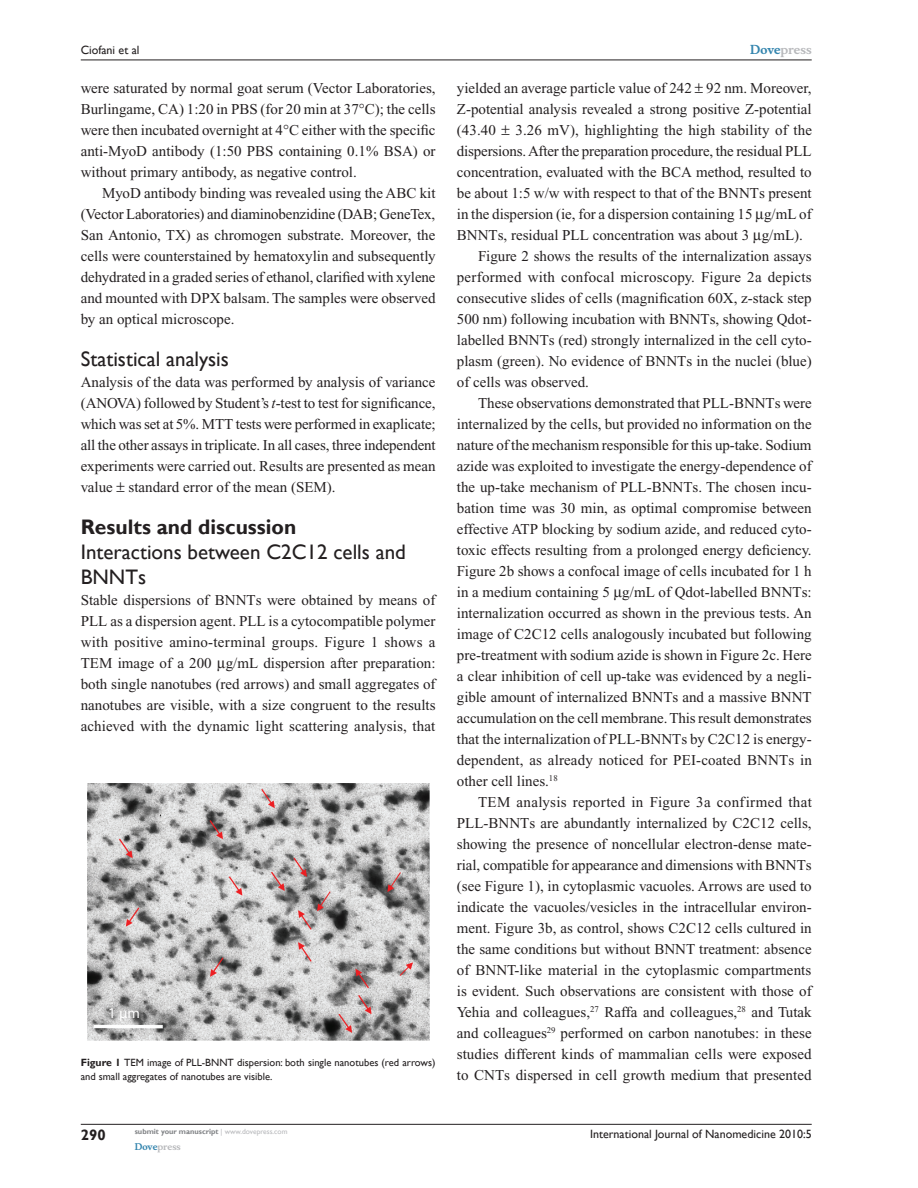
<style>
.page{position:relative;width:918px;height:1188px;background:#fff}
.page>*{position:absolute;margin:0;border:0;box-sizing:border-box;transform-origin:0 0}
.t1{font:21px/25.2px "Gill Sans";color:#231f20}
.t2{font:700 21px "Gill Sans";color:#231f20}
.t3{font:15px/21px "Times New Roman";color:#231f20;text-align:justify}
.t4{font:15px "Times New Roman";letter-spacing:.02em;color:#231f20}
.t5{font:700 15px "Gill Sans";color:#231f20}
.t6{font:700 15px "Times New Roman";color:#fff}
.t7{font:12px "Gill Sans";color:#231f20}
.t8{font:700 12px "Musee";color:#b8b9bc}
.t9{font:10.5px/13.5px "Gill Sans";color:#231f20}
.t10{font:700 9px "Musee";color:#b8b9bc}
.t11{font:700 7.5px "Gill Sans";color:#808285}
.s1{color:#3485ae}
.s2{font-style:italic}
.s3{font-family:"Arial"}
.s4{font-weight:700}
.s5{font-weight:400;color:#b8b9bc}
</style>
<div class="page">
<hr style="left:81px;top:1124px;width:731px;height:1px;background:#231f20">
<hr style="left:81px;top:60px;width:731px;height:1px;background:#231f20">
<img style="left:87px;top:784px;width:342px;height:257px">
<p class="t7" style="left:81px;top:43px;width:60px">Ciofani et al</p>
<p class="t8" style="left:750px;top:43px;width:63px"><span class="s1">Dove</span>press</p>
<p class="t3" style="left:81px;top:77px;width:356px">were saturated by normal goat serum (Vector Laboratories, Burlingame, CA) 1:20 in PBS (for 20 min at 37 C); the cells were then incubated overnight at 4 C either with the specific anti-MyoD antibody (1:50 PBS containing 0.1% BSA) or without primary antibody, as negative control.</p>
<p class="t3" style="left:81px;top:182px;width:356px;text-indent:21px">MyoD antibody binding was revealed using the ABC kit (Vector Laboratories) and diaminobenzidine (DAB; GeneTex, San Antonio, TX) as chromogen substrate. Moreover, the cells were counterstained by hematoxylin and subsequently dehydrated in a graded series of ethanol, clarified with xylene and mounted with DPX balsam. The samples were observed by an optical microscope.</p>
<h1 class="t1" style="left:81px;top:346px;width:150px">Statistical analysis</h1>
<p class="t3" style="left:81px;top:371px;width:357px">Analysis of the data was performed by analysis of variance (ANOVA) followed by Student’s <span class="s2">t</span>-test to test for significance, which was set at 5%. MTT tests were performed in exaplicate; all the other assays in triplicate. In all cases, three independent experiments were carried out. Results are presented as mean value standard error of the mean (SEM).</p>
<h1 class="t2" style="left:81px;top:514px;width:217px">Results and discussion</h1>
<h1 class="t1" style="left:81px;top:540px;width:327px">Interactions between C2C12 cells and<br>BNNTs</h1>
<p class="t3" style="left:81px;top:590px;width:356px">Stable dispersions of BNNTs were obtained by means of PLL as a dispersion agent. PLL is a cytocompatible polymer with positive amino-terminal groups. Figure 1 shows a TEM image of a 200 g/mL dispersion after preparation: both single nanotubes (red arrows) and small aggregates of nanotubes are visible, with a size congruent to the results achieved with the dynamic light scattering analysis, that</p>
<p class="t6" style="left:108px;top:1004px;width:33px"><span class="s3">1</span> µm</p>
<p class="t9" style="left:81px;top:1056px;width:356px"><span class="s4">Figure 1</span> TEM image of PLL-BNNT dispersion: both single nanotubes (red arrows) and small aggregates of nanotubes are visible.</p>
<p class="t3" style="left:457px;top:77px;width:356px">yielded an average particle value of 242 92 nm. Moreover, Z-potential analysis revealed a strong positive Z-potential (43.40</p>
<p class="t3" style="left:515px;top:119px;width:298px">3.26 mV), highlighting the high stability of the</p>
<p class="t3" style="left:457px;top:140px;width:356px">dispersions. After the preparation procedure, the residual PLL</p>
<p class="t3" style="left:457px;top:161px;width:356px">concentration, evaluated with the BCA method, resulted to</p>
<p class="t3" style="left:457px;top:182px;width:356px">be about 1:5 w/w with respect to that of the BNNTs present</p>
<p class="t3" style="left:457px;top:203px;width:356px">in the dispersion (ie, for a dispersion containing 15 g/mL of</p>
<p class="t3" style="left:457px;top:224px;width:348px">BNNTs, residual PLL concentration was about 3 g/mL).</p>
<p class="t3" style="left:478px;top:245px;width:335px">Figure 2 shows the results of the internalization assays</p>
<p class="t3" style="left:457px;top:266px;width:356px">performed with confocal microscopy. Figure 2a depicts</p>
<p class="t3" style="left:457px;top:287px;width:356px">consecutive slides of cells (magnification 60X, z-stack step</p>
<p class="t3" style="left:457px;top:308px;width:356px">500 nm) following incubation with BNNTs, showing Qdot-</p>
<p class="t3" style="left:457px;top:329px;width:356px">labelled BNNTs (red) strongly internalized in the cell cyto-</p>
<p class="t3" style="left:457px;top:350px;width:356px">plasm (green). No evidence of BNNTs in the nuclei (blue)</p>
<p class="t3" style="left:457px;top:371px;width:134px">of cells was observed.</p>
<p class="t3" style="left:478px;top:392px;width:335px">These observations demonstrated that PLL-BNNTs were</p>
<p class="t3" style="left:457px;top:413px;width:356px">internalized by the cells, but provided no information on the</p>
<p class="t3" style="left:457px;top:434px;width:356px">nature of the mechanism responsible for this up-take. Sodium</p>
<p class="t3" style="left:457px;top:455px;width:356px">azide was exploited to investigate the energy-dependence of</p>
<p class="t3" style="left:457px;top:476px;width:356px">the up-take mechanism of PLL-BNNTs. The chosen incu-</p>
<p class="t3" style="left:457px;top:497px;width:356px">bation time was 30 min, as optimal compromise between</p>
<p class="t3" style="left:457px;top:518px;width:356px">effective ATP blocking by sodium azide, and reduced cyto-</p>
<p class="t3" style="left:457px;top:539px;width:356px">toxic effects resulting from a prolonged energy deficiency.</p>
<p class="t3" style="left:457px;top:560px;width:356px">Figure 2b shows a confocal image of cells incubated for 1 h</p>
<p class="t3" style="left:457px;top:581px;width:356px">in a medium containing 5 g/mL of Qdot-labelled BNNTs:</p>
<p class="t3" style="left:457px;top:602px;width:356px">internalization occurred as shown in the previous tests. An</p>
<p class="t3" style="left:457px;top:623px;width:356px">image of C2C12 cells analogously incubated but following</p>
<p class="t3" style="left:457px;top:644px;width:356px">pre-treatment with sodium azide is shown in Figure 2c. Here</p>
<p class="t3" style="left:457px;top:665px;width:356px">a clear inhibition of cell up-take was evidenced by a negli-</p>
<p class="t3" style="left:457px;top:686px;width:356px">gible amount of internalized BNNTs and a massive BNNT</p>
<p class="t3" style="left:457px;top:707px;width:356px">accumulation on the cell membrane. This result demonstrates</p>
<p class="t3" style="left:457px;top:728px;width:356px">that the internalization of PLL-BNNTs by C2C12 is energy-</p>
<p class="t3" style="left:457px;top:749px;width:357px">dependent, as already noticed for PEI-coated BNNTs in</p>
<p class="t3" style="left:457px;top:770px;width:102px">other cell lines.<sup>18</sup></p>
<p class="t4" style="left:478px;top:793px;width:335px">TEM analysis reported in Figure 3a confirmed that</p>
<p class="t3" style="left:457px;top:812px;width:356px">PLL-BNNTs are abundantly internalized by C2C12 cells,</p>
<p class="t3" style="left:457px;top:833px;width:356px">showing the presence of noncellular electron-dense mate-</p>
<p class="t3" style="left:457px;top:854px;width:356px">rial, compatible for appearance and dimensions with BNNTs</p>
<p class="t3" style="left:457px;top:875px;width:356px">(see Figure 1), in cytoplasmic vacuoles. Arrows are used to</p>
<p class="t3" style="left:457px;top:896px;width:356px">indicate the vacuoles/vesicles in the intracellular environ-</p>
<p class="t3" style="left:457px;top:917px;width:356px">ment. Figure 3b, as control, shows C2C12 cells cultured in</p>
<p class="t3" style="left:457px;top:938px;width:356px">the same conditions but without BNNT treatment: absence</p>
<p class="t3" style="left:457px;top:959px;width:356px">of BNNT-like material in the cytoplasmic compartments</p>
<p class="t3" style="left:457px;top:980px;width:356px">is evident. Such observations are consistent with those of</p>
<p class="t3" style="left:457px;top:1001px;width:356px">Yehia and colleagues,<sup>27</sup> Raffa and colleagues,<sup>28</sup> and Tutak</p>
<p class="t3" style="left:457px;top:1022px;width:356px">and colleagues<sup>29</sup> performed on carbon nanotubes: in these</p>
<p class="t3" style="left:457px;top:1043px;width:356px">studies different kinds of mammalian cells were exposed</p>
<p class="t3" style="left:457px;top:1064px;width:356px">to CNTs dispersed in cell growth medium that presented</p>
<p class="t5" style="left:81px;top:1126px;width:26px">290</p>
<p class="t7" style="left:590px;top:1127px;width:223px">International Journal of Nanomedicine 2010:5</p>
<p class="t11" style="left:135px;top:1127px;width:154px">submit your manuscript <span class="s5">| www.dovepress.com</span></p>
<p class="t10" style="left:135px;top:1141px;width:48px"><span class="s1">Dove</span>press</p>
</div>
